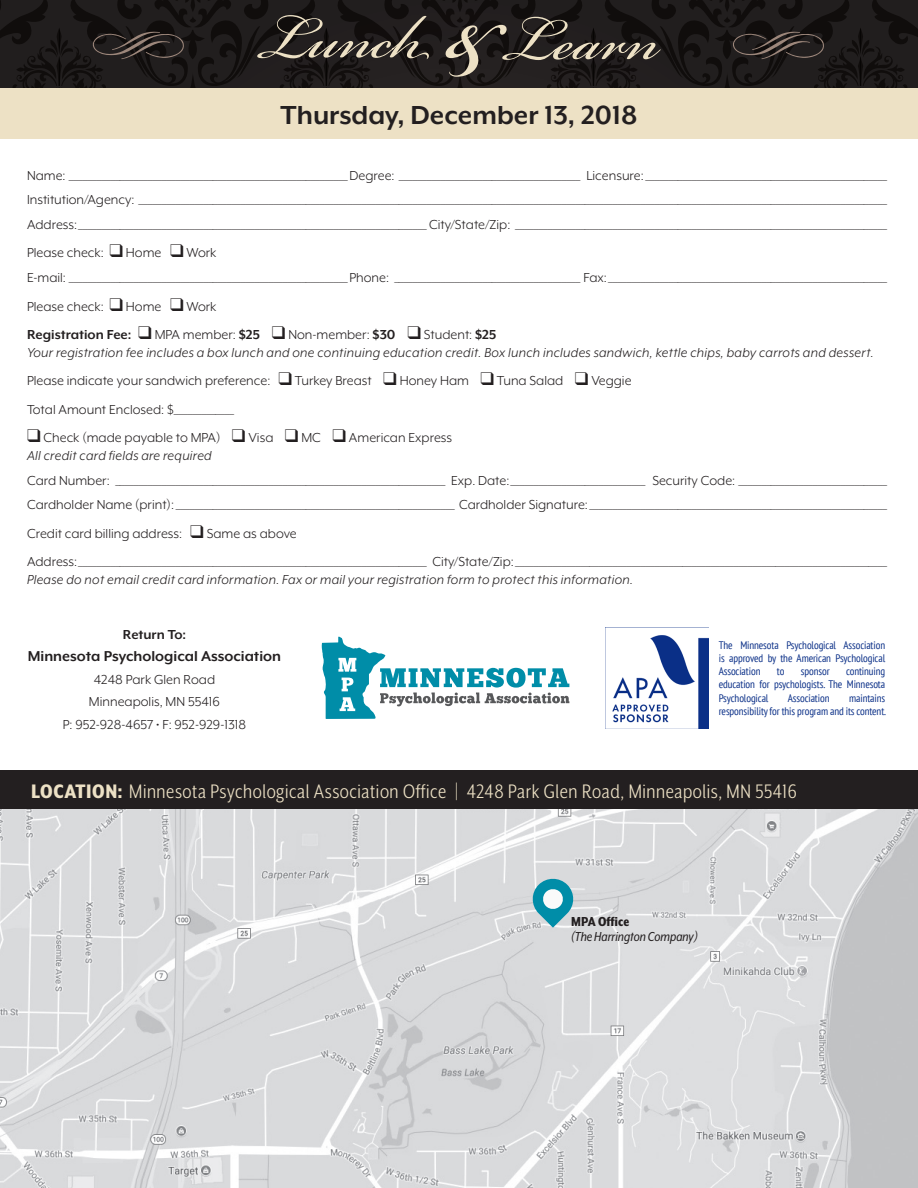
<style>
.page{position:relative;width:918px;height:1188px;background:#fff}
.page>*{position:absolute;margin:0;border:0;box-sizing:border-box;transform-origin:0 0}
.t1{font:700 30px "Mr Eaves XL Mod OT";color:#231f20}
.headline{font:22.5px "Mr Eaves XL San Nar OT";letter-spacing:.025em;color:#ede1c5}
.t2{font:700 16.5px "Mr Eaves XL Mod OT";color:#231f20}
.t3{font:15px "Mr Eaves XL Mod OT";color:#231f20}
.t4{font:italic 15px "Mr Eaves XL Mod OT";letter-spacing:.02em;color:#231f20}
.t5{font:italic 15px "Mr Eaves XL Mod Nar OT";color:#231f20}
.t6{font:700 15px "Mr Eaves XL Mod OT";color:#231f20}
.t7{font:800 15px "Mr Eaves XL Mod Nar OT";color:#231f20}
.Name_2{font:condensed 10.95px/13px "PT Sans";letter-spacing:-.01em;color:#0a2f87;text-align:justify}
.s1{font-weight:700}
.s2{font-family:"Mr Eaves XL Mod Nar OT";font-weight:800}
</style>
<div class="page">
<img style="left:0;top:809px;width:918px;height:379px">
<div style="left:0;top:87px;width:918px;height:52px;background:#ede1c5"></div>
<div style="left:0;top:770px;width:918px;height:39px;background:#231f20"></div>
<img style="left:605px;top:627px;width:104px;height:101px">
<svg style="left:0;top:0;width:918px;height:87px;background:#252220"></svg>
<svg style="left:322px;top:637px;width:247px;height:82px"></svg>
<svg style="left:531px;top:877px;width:44px;height:51px"></svg>
<p class="t1" style="left:281px;top:100px;width:358px">Thursday, December 13, 2018</p>
<p class="t3" style="left:27px;top:168px;width:862px">Name: ____________________________________________________________Degree: _______________________________________ Licensure:____________________________________________________</p>
<p class="t3" style="left:27px;top:192px;width:862px">Institution/Agency: _________________________________________________________________________________________________________________________________________________________________</p>
<p class="t3" style="left:27px;top:217px;width:862px">Address:___________________________________________________________________________City/State/Zip: ________________________________________________________________________________</p>
<p class="t3" style="left:27px;top:245px;width:191px">Please check: ❑ Home ❑ Work</p>
<p class="t3" style="left:27px;top:270px;width:862px">E-mail: ____________________________________________________________Phone: ________________________________________ Fax:____________________________________________________________</p>
<p class="t3" style="left:27px;top:299px;width:191px">Please check: ❑ Home ❑ Work</p>
<p class="t3" style="left:27px;top:327px;width:471px"><span class="s1">Registration Fee:</span> ❑ MPA member: <span class="s1">$25</span> ❑ Non-member: <span class="s1">$30</span> ❑ Student: <span class="s1">$25</span></p>
<p class="t4" style="left:27px;top:345px;width:848px">Your registration fee includes a box lunch and one continuing education credit. Box lunch includes sandwich, kettle chips, baby carrots and dessert.</p>
<p class="t3" style="left:27px;top:373px;width:606px">Please indicate your sandwich preference: ❑ Turkey Breast ❑ Honey Ham ❑ Tuna Salad ❑ Veggie</p>
<p class="t3" style="left:27px;top:402px;width:209px">Total Amount Enclosed: $_____________</p>
<p class="t3" style="left:27px;top:430px;width:427px">❑ Check (made payable to MPA) ❑ Visa ❑ MC ❑ American Express</p>
<p class="t4" style="left:27px;top:448px;width:186px">All credit card fields are required</p>
<p class="t3" style="left:27px;top:473px;width:862px">Card Number: _______________________________________________________________________ Exp. Date:_____________________________ Security Code: ________________________________</p>
<p class="t3" style="left:27px;top:497px;width:862px">Cardholder Name (print):____________________________________________________________ Cardholder Signature:________________________________________________________________</p>
<p class="t3" style="left:27px;top:526px;width:271px">Credit card billing address: ❑ Same as above</p>
<p class="t3" style="left:27px;top:554px;width:862px">Address:___________________________________________________________________________ City/State/Zip:________________________________________________________________________________</p>
<p class="t4" style="left:27px;top:572px;width:608px">Please do not email credit card information. Fax or mail your registration form to protect this information.</p>
<p class="t6" style="left:123px;top:627px;width:65px">Return To:</p>
<p class="t2" style="left:28px;top:648px;width:255px">Minnesota Psychological Association</p>
<p class="t3" style="left:94px;top:672px;width:123px">4248 Park Glen Road</p>
<p class="t3" style="left:89px;top:694px;width:133px">Minneapolis, MN 55416</p>
<p class="t3" style="left:63px;top:717px;width:185px">P: 952-928-4657 • F: 952-929-1318</p>
<p class="Name_2" style="left:719px;top:638px;width:168px">The Minnesota Psychological Association is approved by the American Psychological Association</p>
<p class="Name_2" style="left:719px;top:665px;width:168px;text-indent:127px">continuing education for psychologists. The Minnesota Psychological</p>
<p class="Name_2" style="left:777px;top:665px;width:9px">to</p>
<p class="Name_2" style="left:801px;top:665px;width:30px">sponsor</p>
<p class="Name_2" style="left:788px;top:691px;width:43px">Association</p>
<p class="Name_2" style="left:719px;top:691px;width:169px;text-align:right">maintains<br>responsibility for this program and its content.</p>
<p class="headline" style="left:31px;top:780px;width:767px"><span class="s2">LOCATION:</span> Minnesota Psychological Association Office | 4248 Park Glen Road, Minneapolis, MN 55416</p>
<p class="t7" style="left:571px;top:914px;width:59px">MPA Office</p>
<p class="t5" style="left:571px;top:929px;width:128px">(The Harrington Company)</p>
</div>
